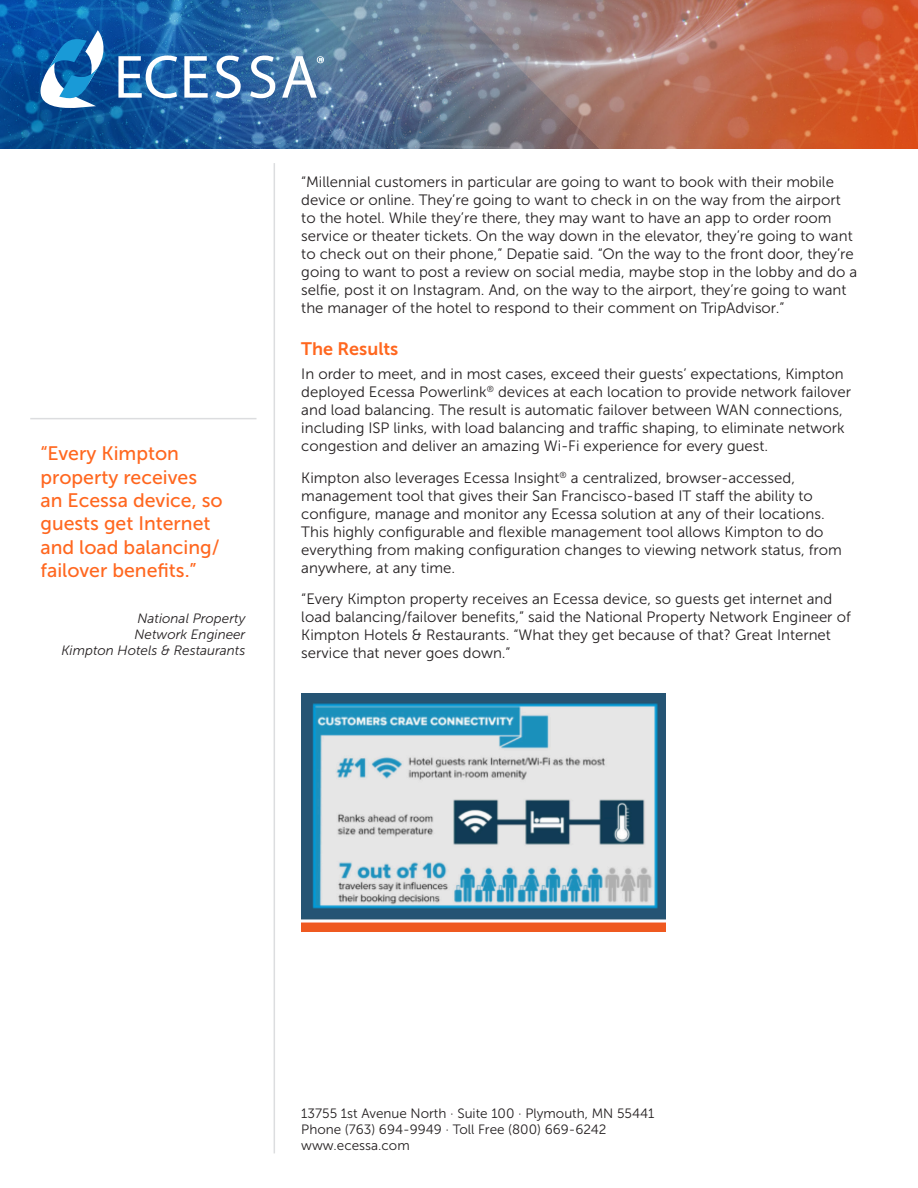
<style>
.page{position:relative;width:918px;height:1188px;background:#fff}
.page>*{position:absolute;margin:0;border:0;box-sizing:border-box;transform-origin:0 0}
.Paragraph_Style_1{font:19.5px/23.4px "Museo Sans 500";color:#ff671f}
.Last_Paragraph{font:18px "Museo Sans 700";color:#ff671f}
.Last_Paragraph-2{font:15px/18px "Museo Sans 300";color:#231f20}
.t1{font:13.5px/16.2px "Museo Sans 300";color:#231f20}
.Paragraph_Style_2{font:italic 13.5px/16.2px "Museo Sans 300";color:#231f20;text-align:right}
</style>
<div class="page">
<hr style="left:274px;top:163px;width:1px;height:990px;background:#dcdddf">
<img style="left:0;top:0;width:918px;height:148px">
<svg style="left:40px;top:30px;width:68px;height:78px"></svg>
<svg style="left:118px;top:56px;width:59px;height:42px"></svg>
<svg style="left:184px;top:56px;width:24px;height:42px"></svg>
<svg style="left:216px;top:56px;width:25px;height:42px"></svg>
<svg style="left:250px;top:56px;width:25px;height:42px"></svg>
<svg style="left:282px;top:56px;width:42px;height:42px"></svg>
<hr style="left:30px;top:418px;width:226px;height:1px;background:#dcdddf">
<img style="left:301px;top:693px;width:364px;height:239px">
<p class="Paragraph_Style_1" style="left:40px;top:442px;width:184px">“Every Kimpton property receives an Ecessa device, so guests get Internet and load balancing/ failover benefits.”</p>
<p class="Paragraph_Style_2" style="left:61px;top:610px;width:185px">National Property<br>Network Engineer<br>Kimpton Hotels &amp; Restaurants</p>
<p class="Last_Paragraph-2" style="left:301px;top:173px;width:557px">“Millennial customers in particular are going to want to book with their mobile device or online. They’re going to want to check in on the way from the airport to the hotel. While they’re there, they may want to have an app to order room service or theater tickets. On the way down in the elevator, they’re going to want to check out on their phone,” Depatie said. “On the way to the front door, they’re going to want to post a review on social media, maybe stop in the lobby and do a selfie, post it on Instagram. And, on the way to the airport, they’re going to want the manager of the hotel to respond to their comment on TripAdvisor.”</p>
<p class="Last_Paragraph" style="left:301px;top:338px;width:99px">The Results</p>
<p class="Last_Paragraph-2" style="left:301px;top:365px;width:551px">In order to meet, and in most cases, exceed their guests’ expectations, Kimpton deployed Ecessa Powerlink<sup>®</sup> devices at each location to provide network failover and load balancing. The result is automatic failover between WAN connections, including ISP links, with load balancing and traffic shaping, to eliminate network congestion and deliver an amazing Wi-Fi experience for every guest.</p>
<p class="Last_Paragraph-2" style="left:301px;top:469px;width:542px">Kimpton also leverages Ecessa Insight<sup>®</sup> a centralized, browser-accessed, management tool that gives their San Francisco-based IT staff the ability to configure, manage and monitor any Ecessa solution at any of their locations.<br>This highly configurable and flexible management tool allows Kimpton to do everything from making configuration changes to viewing network status, from anywhere, at any time.</p>
<p class="Last_Paragraph-2" style="left:301px;top:590px;width:551px">“Every Kimpton property receives an Ecessa device, so guests get internet and load balancing/failover benefits,” said the National Property Network Engineer of Kimpton Hotels &amp; Restaurants. “What they get because of that? Great Internet service that never goes down.”</p>
<p class="t1" style="left:301px;top:1105px;width:355px">13755 1st Avenue North · Suite 100 · Plymouth, MN 55441<br>Phone (763) 694-9949 · Toll Free (800) 669-6242 www.ecessa.com</p>
</div>
